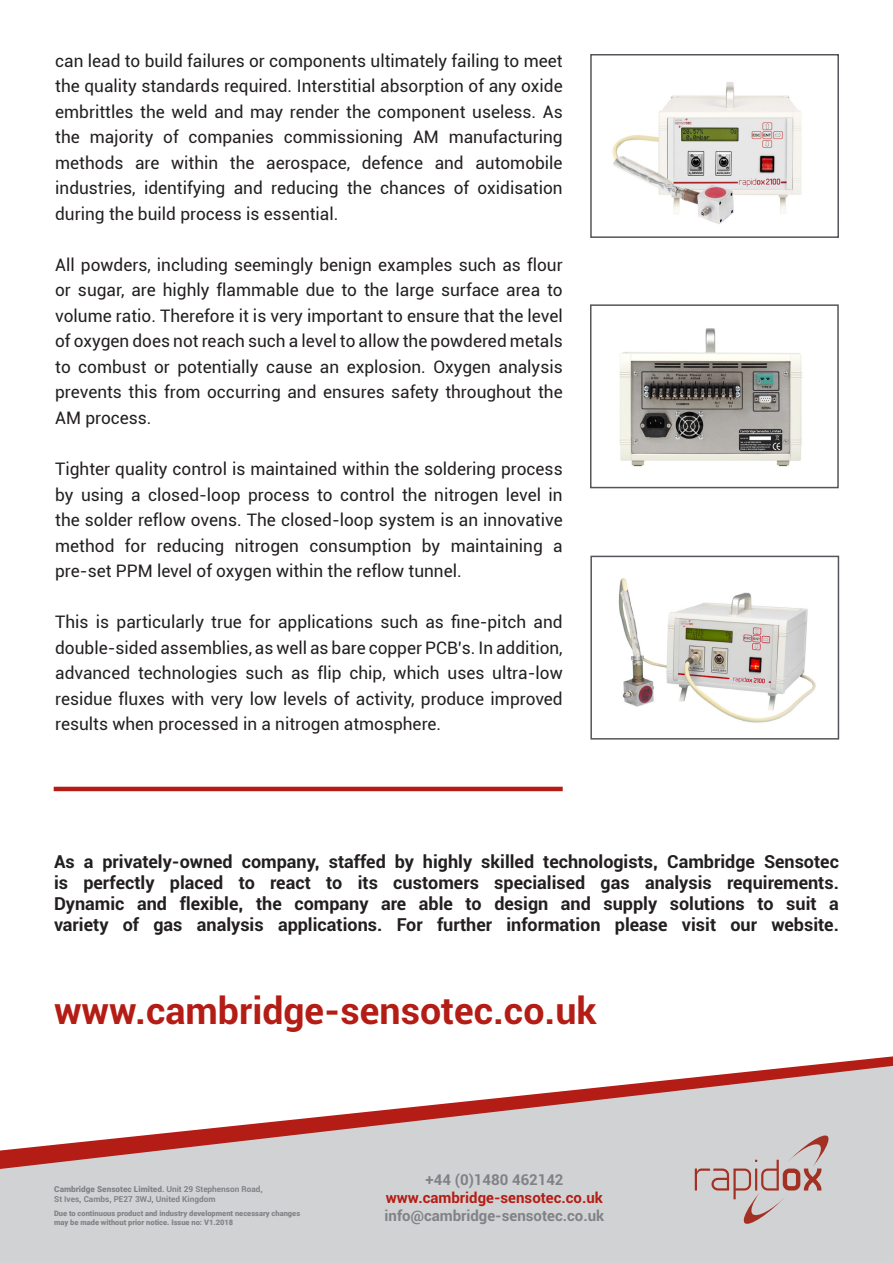
<style>
.page{position:relative;width:893px;height:1263px;background:#fff}
.page>*{position:absolute;margin:0;border:0;box-sizing:border-box;transform-origin:0 0}
.Highlight_Text{font:700 37.5px "Roboto";color:#b41d15}
.Highlight_Text-2{font:700 18px/21px "Roboto";color:#231f20;text-align:justify}
.Body_Text__align_lef{font:17.25px/25.5px "Roboto";color:#231f20;text-align:justify}
.Caption___Footer__al{font:700 15px "Roboto";color:#808285}
.Caption___Footer__al-2{font:700 15px "Roboto";color:#b41d15}
.Caption___Footer__al-3{font:700 8.25px/9.9px "Roboto";color:#808285}
.Caption___Footer__al-4{font:900 7.5px/9px "Roboto";color:#808285}
.s1{font-weight:900}
</style>
<div class="page">
<div style="left:0;top:1169px;width:893px;height:94px;background:#d1d2d4"></div>
<svg style="left:0;top:1056px;width:893px;height:113px"></svg>
<div style="left:673px;top:1127px;width:166px;height:105px;background:#d1d2d4"></div>
<svg style="left:695px;top:1135px;width:134px;height:89px"></svg>
<img style="left:612px;top:82px;width:190px;height:142px">
<div style="left:590px;top:54px;width:249px;height:184px;border:2px solid #54555a"></div>
<img style="left:619px;top:328px;width:183px;height:139px">
<div style="left:590px;top:304px;width:249px;height:184px;border:2px solid #54555a"></div>
<hr style="left:54px;top:787px;width:509px;height:4px;background:#b41d15">
<img style="left:618px;top:578px;width:198px;height:145px">
<div style="left:590px;top:556px;width:249px;height:183px;border:2px solid #54555a"></div>
<p class="Body_Text__align_lef" style="left:55px;top:47px;width:509px">can lead to build failures or components ultimately failing to meet the quality standards required. Interstitial absorption of any oxide embrittles the weld and may render the component useless. As the majority of companies commissioning AM manufacturing methods are within the aerospace, defence and automobile industries, identifying and reducing the chances of oxidisation during the build process is essential.</p>
<p class="Body_Text__align_lef" style="left:55px;top:251px;width:509px">All powders, including seemingly benign examples such as flour or sugar, are highly flammable due to the large surface area to volume ratio. Therefore it is very important to ensure that the level of oxygen does not reach such a level to allow the powdered metals to combust or potentially cause an explosion. Oxygen analysis prevents this from occurring and ensures safety throughout the AM process.</p>
<p class="Body_Text__align_lef" style="left:55px;top:455px;width:509px">Tighter quality control is maintained within the soldering process by using a closed-loop process to control the nitrogen level in the solder reflow ovens. The closed-loop system is an innovative method for reducing nitrogen consumption by maintaining a pre-set PPM level of oxygen within the reflow tunnel.</p>
<p class="Body_Text__align_lef" style="left:55px;top:608px;width:509px">This is particularly true for applications such as fine-pitch and double-sided assemblies, as well as bare copper PCB’s. In addition, advanced technologies such as flip chip, which uses ultra-low residue fluxes with very low levels of activity, produce improved results when processed in a nitrogen atmosphere.</p>
<p class="Highlight_Text-2" style="left:54px;top:851px;width:786px">As a privately-owned company, staffed by highly skilled technologists, Cambridge Sensotec is perfectly placed to react to its customers specialised gas analysis requirements.<br>Dynamic and flexible, the company are able to design and supply solutions to suit a variety of gas analysis applications. For further information please visit our website.</p>
<p class="Highlight_Text" style="left:54px;top:984px;width:544px">www.cambridge-sensotec.co.uk</p>
<p class="Caption___Footer__al-3" style="left:54px;top:1184px;width:210px"><span class="s1">Cambridge Sensotec Limited</span>. Unit 29 Stephenson Road,<br>St Ives, Cambs, PE27 3WJ, United Kingdom</p>
<p class="Caption___Footer__al-4" style="left:54px;top:1208px;width:248px">Due to continuous product and industry development necessary changes may be made without prior notice. Issue no: V1.2018</p>
<p class="Caption___Footer__al" style="left:425px;top:1169px;width:139px">+44 (0)1480 462142</p>
<p class="Caption___Footer__al-2" style="left:386px;top:1187px;width:219px">www.cambridge-sensotec.co.uk</p>
<p class="Caption___Footer__al" style="left:385px;top:1205px;width:221px">info@cambridge-sensotec.co.uk</p>
</div>
